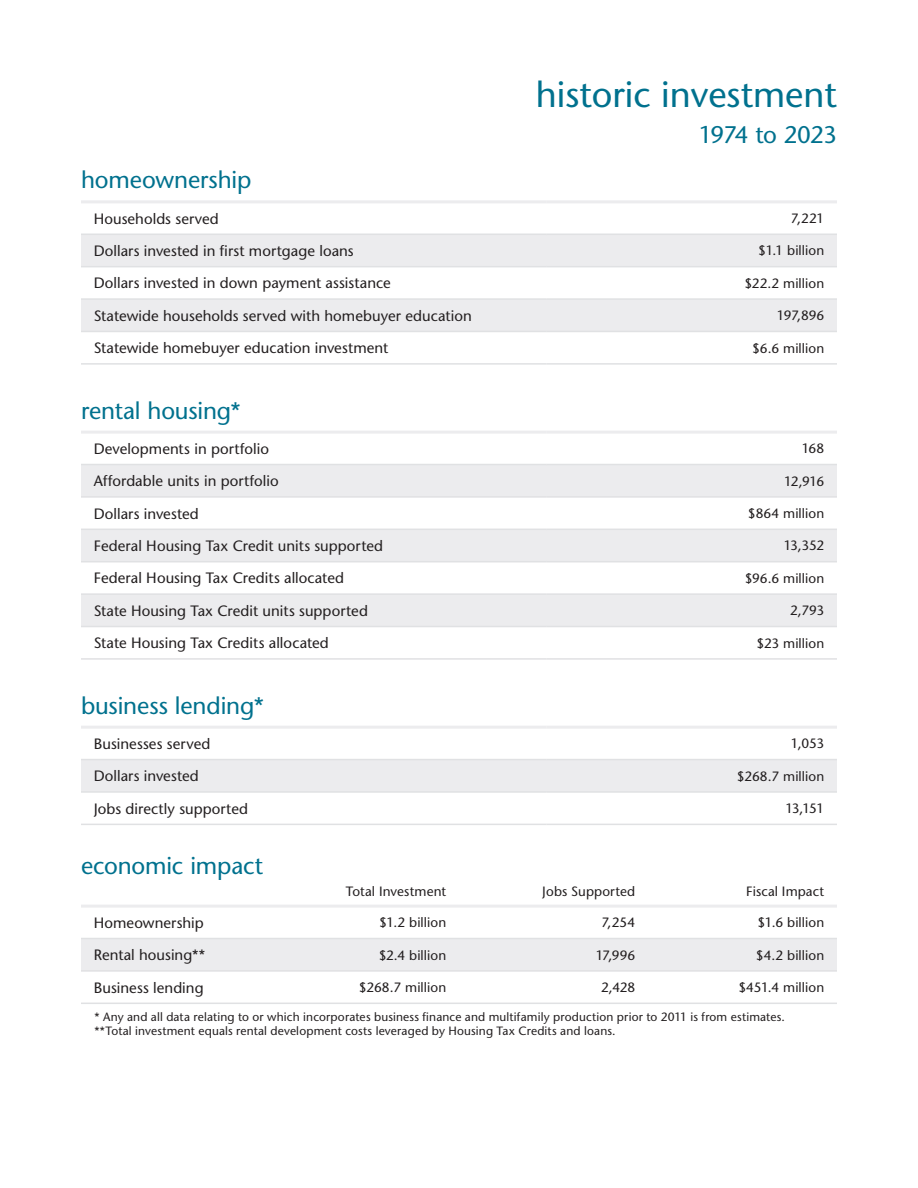
<style>
.page{position:relative;width:918px;height:1188px;background:#fff}
.page>*{position:absolute;margin:0;border:0;box-sizing:border-box;transform-origin:0 0}
.t1{font:500 36px "Stone Sans Std";color:#00718e}
.table_header_title{font:500 24px "Stone Sans Std";letter-spacing:-.005em;color:#00718e}
.page_header_tables_subheader{font:500 24px "Stone Sans Std";letter-spacing:-.04em;color:#00718e}
.table_copy_left{font:500 15px "Stone Sans Std";letter-spacing:.005em;color:#231f20}
.table_copy_right{font:500 13.5px "Stone Sans Std";letter-spacing:.005em;color:#231f20}
.table_paragraph_holder{font:500 12px/14.4px "Stone Sans Std";letter-spacing:.01em;color:#231f20}
</style>
<div class="page">
<svg style="left:81px;top:233px;width:756px;height:1px"></svg>
<svg style="left:81px;top:235px;width:756px;height:96px;fill:#ececee"></svg>
<hr style="left:81px;top:266px;width:466px;height:1px;background:#e0e1e3">
<hr style="left:547px;top:266px;width:290px;height:1px;background:#e0e1e3">
<hr style="left:81px;top:298px;width:466px;height:2px;background:#e0e1e3">
<hr style="left:547px;top:298px;width:290px;height:2px;background:#e0e1e3">
<hr style="left:81px;top:331px;width:466px;height:1px;background:#e0e1e3">
<hr style="left:547px;top:331px;width:290px;height:1px;background:#e0e1e3">
<hr style="left:81px;top:234px;width:466px;height:1px;background:#e0e1e3">
<hr style="left:547px;top:234px;width:290px;height:1px;background:#e0e1e3">
<hr style="left:81px;top:200px;width:466px;height:3px;background:#ececee">
<hr style="left:547px;top:200px;width:290px;height:3px;background:#ececee">
<hr style="left:81px;top:363px;width:466px;height:2px;background:#e0e1e3">
<hr style="left:547px;top:363px;width:290px;height:2px;background:#e0e1e3">
<svg style="left:81px;top:465px;width:756px;height:161px;fill:#ececee"></svg>
<hr style="left:81px;top:496px;width:466px;height:2px;background:#e0e1e3">
<hr style="left:547px;top:496px;width:290px;height:2px;background:#e0e1e3">
<hr style="left:81px;top:529px;width:466px;height:1px;background:#e0e1e3">
<hr style="left:547px;top:529px;width:290px;height:1px;background:#e0e1e3">
<hr style="left:81px;top:561px;width:466px;height:1px;background:#e0e1e3">
<hr style="left:547px;top:561px;width:290px;height:1px;background:#e0e1e3">
<hr style="left:81px;top:593px;width:466px;height:2px;background:#e0e1e3">
<hr style="left:547px;top:593px;width:290px;height:2px;background:#e0e1e3">
<hr style="left:81px;top:626px;width:466px;height:1px;background:#e0e1e3">
<hr style="left:547px;top:626px;width:290px;height:1px;background:#e0e1e3">
<hr style="left:81px;top:658px;width:466px;height:2px;background:#e0e1e3">
<hr style="left:547px;top:658px;width:290px;height:2px;background:#e0e1e3">
<hr style="left:81px;top:464px;width:466px;height:1px;background:#e0e1e3">
<hr style="left:547px;top:464px;width:290px;height:1px;background:#e0e1e3">
<hr style="left:81px;top:431px;width:466px;height:3px;background:#ececee">
<hr style="left:547px;top:431px;width:290px;height:3px;background:#ececee">
<svg style="left:81px;top:823px;width:756px;height:1px"></svg>
<div style="left:81px;top:760px;width:756px;height:31px;background:#ececee"></div>
<hr style="left:547px;top:726px;width:290px;height:3px;background:#ececee">
<hr style="left:81px;top:791px;width:466px;height:2px;background:#e0e1e3">
<hr style="left:547px;top:791px;width:290px;height:2px;background:#e0e1e3">
<hr style="left:547px;top:759px;width:290px;height:1px;background:#e0e1e3">
<hr style="left:81px;top:824px;width:466px;height:1px;background:#e0e1e3">
<hr style="left:547px;top:824px;width:290px;height:1px;background:#e0e1e3">
<hr style="left:81px;top:759px;width:466px;height:1px;background:#e0e1e3">
<hr style="left:81px;top:726px;width:466px;height:3px;background:#ececee">
<svg style="left:81px;top:1002px;width:756px;height:1px"></svg>
<div style="left:81px;top:939px;width:756px;height:31px;background:#ececee"></div>
<hr style="left:81px;top:905px;width:189px;height:3px;background:#ececee">
<hr style="left:270px;top:905px;width:189px;height:3px;background:#ececee">
<hr style="left:459px;top:905px;width:189px;height:3px;background:#ececee">
<hr style="left:648px;top:905px;width:189px;height:3px;background:#ececee">
<hr style="left:81px;top:970px;width:189px;height:2px;background:#e0e1e3">
<hr style="left:270px;top:970px;width:189px;height:2px;background:#e0e1e3">
<hr style="left:459px;top:970px;width:189px;height:2px;background:#e0e1e3">
<hr style="left:648px;top:970px;width:189px;height:2px;background:#e0e1e3">
<hr style="left:270px;top:938px;width:189px;height:1px;background:#e0e1e3">
<hr style="left:459px;top:938px;width:189px;height:1px;background:#e0e1e3">
<hr style="left:648px;top:938px;width:189px;height:1px;background:#e0e1e3">
<hr style="left:81px;top:1003px;width:189px;height:1px;background:#e0e1e3">
<hr style="left:270px;top:1003px;width:189px;height:1px;background:#e0e1e3">
<hr style="left:459px;top:1003px;width:189px;height:1px;background:#e0e1e3">
<hr style="left:648px;top:1003px;width:189px;height:1px;background:#e0e1e3">
<hr style="left:81px;top:938px;width:189px;height:1px;background:#e0e1e3">
<p class="t1" style="left:536px;top:74px;width:303px">historic investment</p>
<p class="page_header_tables_subheader" style="left:699px;top:120px;width:140px">1974 to 2023</p>
<p class="table_header_title" style="left:81px;top:166px;width:172px">homeownership</p>
<p class="table_copy_left" style="left:94px;top:209px;width:127px">Households served</p>
<p class="table_copy_right" style="left:791px;top:210px;width:35px">7,221</p>
<p class="table_copy_left" style="left:94px;top:242px;width:262px">Dollars invested in first mortgage loans</p>
<p class="table_copy_right" style="left:758px;top:243px;width:67px">$1.1 billion</p>
<p class="table_copy_left" style="left:94px;top:274px;width:299px">Dollars invested in down payment assistance</p>
<p class="table_copy_right" style="left:744px;top:275px;width:81px">$22.2 million</p>
<p class="table_copy_left" style="left:94px;top:307px;width:380px">Statewide households served with homebuyer education</p>
<p class="table_copy_right" style="left:777px;top:308px;width:49px">197,896</p>
<p class="table_copy_left" style="left:94px;top:339px;width:296px">Statewide homebuyer education investment</p>
<p class="table_copy_right" style="left:752px;top:340px;width:73px">$6.6 million</p>
<p class="table_header_title" style="left:81px;top:396px;width:161px">rental housing*</p>
<p class="table_copy_left" style="left:94px;top:440px;width:177px">Developments in portfolio</p>
<p class="table_copy_right" style="left:802px;top:441px;width:24px">168</p>
<p class="table_copy_left" style="left:94px;top:472px;width:186px">Affordable units in portfolio</p>
<p class="table_copy_right" style="left:784px;top:473px;width:42px">12,916</p>
<p class="table_copy_left" style="left:94px;top:504px;width:107px">Dollars invested</p>
<p class="table_copy_right" style="left:748px;top:505px;width:78px">$864 million</p>
<p class="table_copy_left" style="left:94px;top:537px;width:291px">Federal Housing Tax Credit units supported</p>
<p class="table_copy_right" style="left:784px;top:538px;width:42px">13,352</p>
<p class="table_copy_left" style="left:94px;top:569px;width:252px">Federal Housing Tax Credits allocated</p>
<p class="table_copy_right" style="left:745px;top:570px;width:81px">$96.6 million</p>
<p class="table_copy_left" style="left:94px;top:602px;width:276px">State Housing Tax Credit units supported</p>
<p class="table_copy_right" style="left:790px;top:603px;width:36px">2,793</p>
<p class="table_copy_left" style="left:94px;top:634px;width:237px">State Housing Tax Credits allocated</p>
<p class="table_copy_right" style="left:756px;top:635px;width:69px">$23 million</p>
<p class="table_header_title" style="left:81px;top:691px;width:184px">business lending*</p>
<p class="table_copy_left" style="left:94px;top:735px;width:118px">Businesses served</p>
<p class="table_copy_right" style="left:791px;top:736px;width:35px">1,053</p>
<p class="table_copy_left" style="left:94px;top:767px;width:107px">Dollars invested</p>
<p class="table_copy_right" style="left:737px;top:768px;width:89px">$268.7 million</p>
<p class="table_copy_left" style="left:94px;top:800px;width:156px">Jobs directly supported</p>
<p class="table_copy_right" style="left:785px;top:800px;width:40px">13,151</p>
<p class="table_header_title" style="left:81px;top:852px;width:184px">economic impact</p>
<p class="table_copy_right" style="left:346px;top:883px;width:102px">Total Investment</p>
<p class="table_copy_right" style="left:542px;top:883px;width:94px">Jobs Supported</p>
<p class="table_copy_right" style="left:746px;top:883px;width:79px">Fiscal Impact</p>
<p class="table_copy_left" style="left:94px;top:914px;width:112px">Homeownership</p>
<p class="table_copy_right" style="left:379px;top:915px;width:69px">$1.2 billion</p>
<p class="table_copy_right" style="left:601px;top:915px;width:35px">7,254</p>
<p class="table_copy_right" style="left:757px;top:915px;width:68px">$1.6 billion</p>
<p class="table_copy_left" style="left:94px;top:946px;width:113px">Rental housing**</p>
<p class="table_copy_right" style="left:379px;top:947px;width:69px">$2.4 billion</p>
<p class="table_copy_right" style="left:596px;top:947px;width:41px">17,996</p>
<p class="table_copy_right" style="left:756px;top:947px;width:70px">$4.2 billion</p>
<p class="table_copy_left" style="left:94px;top:978px;width:111px">Business lending</p>
<p class="table_copy_right" style="left:359px;top:979px;width:89px">$268.7 million</p>
<p class="table_copy_right" style="left:601px;top:979px;width:36px">2,428</p>
<p class="table_copy_right" style="left:738px;top:979px;width:87px">$451.4 million</p>
<p class="table_paragraph_holder" style="left:94px;top:1009px;width:692px">* Any and all data relating to or which incorporates business finance and multifamily production prior to 2011 is from estimates. **Total investment equals rental development costs leveraged by Housing Tax Credits and loans.</p>
</div>
